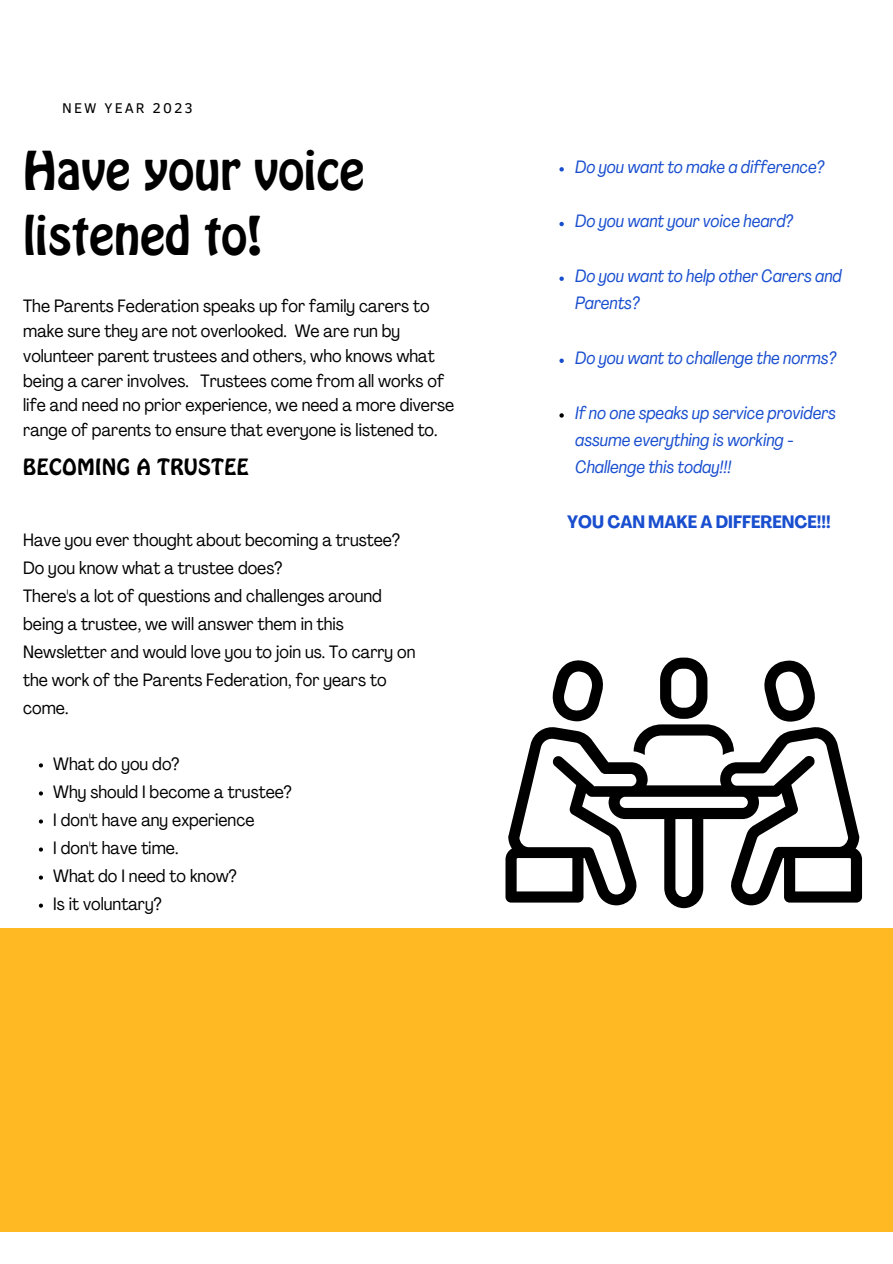
<style>
.page{position:relative;width:893px;height:1264px;background:#fff}
.page>*{position:absolute;margin:0;border:0;box-sizing:border-box;transform-origin:0 0}
.t1{font:47.25px/65.2px "Hobo Std";color:#000}
.t2{font:19.8px "Hobo Std";letter-spacing:.03em;color:#000}
.t3{font:condensed 17.7px/28px "Agrandir";color:#000}
.t4{font:italic condensed 17.7px/27.3px "Agrandir";color:#194ecf}
.t5{font:700 condensed 17.7px "Agrandir";color:#194ecf}
.t6{font:14.4px "Clear Sans";letter-spacing:.14em;color:#000}
</style>
<div class="page">
<div style="left:0;top:928px;width:892px;height:303px;background:#ffb923"></div>
<svg style="left:660px;top:657px;width:47px;height:61px"></svg>
<svg style="left:764px;top:660px;width:51px;height:61px"></svg>
<svg style="left:505px;top:727px;width:357px;height:181px"></svg>
<svg style="left:552px;top:660px;width:51px;height:61px"></svg>
<svg style="left:633px;top:724px;width:100px;height:31px"></svg>
<svg style="left:39px;top:763px;width:4px;height:4px"></svg>
<svg style="left:39px;top:791px;width:4px;height:4px"></svg>
<svg style="left:39px;top:819px;width:4px;height:4px"></svg>
<svg style="left:39px;top:847px;width:4px;height:4px"></svg>
<svg style="left:39px;top:875px;width:4px;height:4px"></svg>
<svg style="left:39px;top:903px;width:4px;height:4px"></svg>
<svg style="left:559px;top:167px;width:4px;height:4px"></svg>
<svg style="left:559px;top:222px;width:4px;height:4px"></svg>
<svg style="left:559px;top:276px;width:4px;height:5px"></svg>
<svg style="left:559px;top:358px;width:4px;height:5px"></svg>
<svg style="left:559px;top:413px;width:4px;height:4px"></svg>
<p class="t6" style="left:62px;top:98px;width:132px">NEW YEAR 2023</p>
<h1 class="t1" style="left:23px;top:141px;width:343px">Have your voice listened to!</h1>
<p class="t3" style="left:23px;top:295px;width:432px;line-height:24.8px">The Parents Federation speaks up for family carers to make sure they are not overlooked. We are run by volunteer parent trustees and others, who knows what being a carer involves. Trustees come from all works of life and need no prior experience, we need a more diverse range of parents to ensure that everyone is listened to.</p>
<p class="t2" style="left:23px;top:458px;width:227px">BECOMING A TRUSTEE</p>
<p class="t3" style="left:23px;top:527px;width:394px">Have you ever thought about becoming a trustee?<br>Do you know what a trustee does?<br>There's a lot of questions and challenges around being a trustee, we will answer them in this Newsletter and would love you to join us. To carry on the work of the Parents Federation, for years to come.</p>
<p class="t3" style="left:53px;top:751px;width:240px">What do you do?<br>Why should I become a trustee?<br>I don't have any experience<br>I don't have time.<br>What do I need to know?<br>Is it voluntary?</p>
<p class="t4" style="left:575px;top:154px;width:250px">Do you want to make a difference?</p>
<p class="t4" style="left:575px;top:209px;width:219px">Do you want your voice heard?</p>
<p class="t4" style="left:575px;top:264px;width:268px">Do you want to help other Carers and<br>Parents?</p>
<p class="t4" style="left:575px;top:346px;width:262px">Do you want to challenge the norms?</p>
<p class="t4" style="left:575px;top:400px;width:262px">If no one speaks up service providers assume everything is working -<br>Challenge this today!!!</p>
<p class="t5" style="left:567px;top:515px;width:265px">YOU CAN MAKE A DIFFERENCE!!!</p>
</div>
